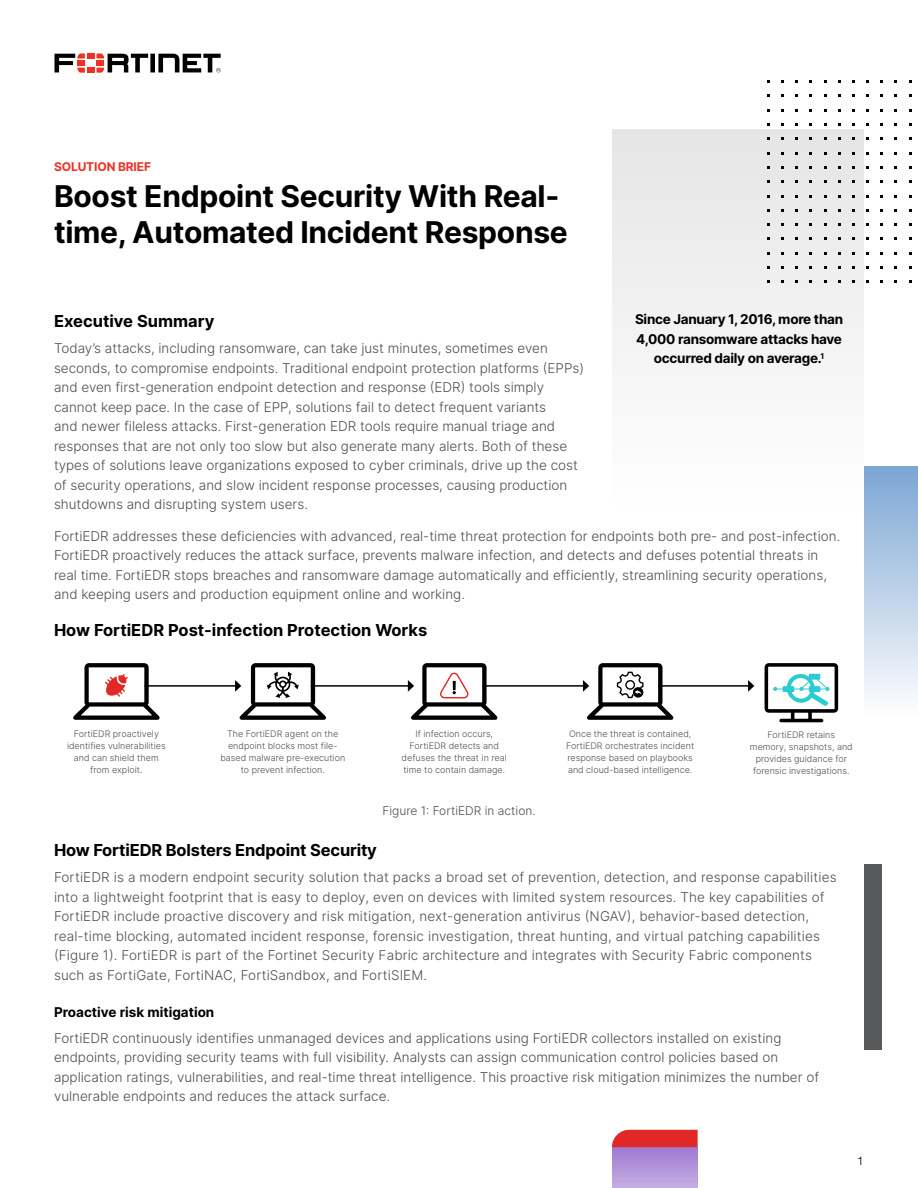
<style>
.page{position:relative;width:918px;height:1188px;background:#fff}
.page>*{position:absolute;margin:0;border:0;box-sizing:border-box;transform-origin:0 0}
.t1{font:700 30px/36px "Inter";letter-spacing:-.01em;color:#000}
.t2{font:700 16.5px "Inter";color:#000}
.t3{font:300 13.5px/19.5px "Inter";color:#4d4d4f}
.t4{font:700 13.5px/19.5px "Inter";letter-spacing:-.02em;color:#000;text-align:center}
.t5{font:700 13.5px "Inter";color:#000}
.t6{font:300 12px "Inter";color:#4d4d4f}
.t7{font:700 12px "Inter";letter-spacing:-.01em;color:#ee3124}
.t8{font:300 12px "Helvetica Neue LT Pro";color:#000}
.t9{font:300 9px/12px "Inter";color:#4d4d4f;text-align:center}
</style>
<div class="page">
<svg style="left:55px;top:53px;width:166px;height:20px"></svg>
<div style="left:612px;top:130px;width:252px;height:380px;background:#f2f2f2"></div>
<hr style="left:483px;top:685px;width:101px;height:2px;background:#000">
<hr style="left:658px;top:685px;width:91px;height:2px;background:#000">
<svg style="left:748px;top:680px;width:6px;height:12px"></svg>
<hr style="left:311px;top:685px;width:98px;height:2px;background:#000">
<hr style="left:144px;top:685px;width:92px;height:2px;background:#000">
<svg style="left:235px;top:663px;width:91px;height:57px"></svg>
<svg style="left:73px;top:663px;width:87px;height:57px"></svg>
<svg style="left:765px;top:663px;width:73px;height:59px"></svg>
<svg style="left:408px;top:663px;width:90px;height:57px"></svg>
<svg style="left:583px;top:663px;width:91px;height:57px"></svg>
<div style="left:864px;top:864px;width:17px;height:185px;background:#58595b"></div>
<div style="left:864px;top:467px;width:54px;height:248px;background:linear-gradient(to bottom,#7ca6d3,#fdfdfe)"></div>
<div style="left:612px;top:1147px;width:86px;height:41px;background:linear-gradient(to bottom,#9f78d1,#c5aee3)"></div>
<svg style="left:612px;top:1130px;width:86px;height:17px"></svg>
<p class="t7" style="left:54px;top:158px;width:99px">SOLUTION BRIEF</p>
<h1 class="t1" style="left:54px;top:177px;width:515px">Boost Endpoint Security With Real&shy;time, Automated Incident Response</h1>
<p class="t2" style="left:54px;top:309px;width:162px">Executive Summary</p>
<p class="t3" style="left:54px;top:338px;width:532px">Today’s attacks, including ransomware, can take just minutes, sometimes even seconds, to compromise endpoints. Traditional endpoint protection platforms (EPPs) and even first-generation endpoint detection and response (EDR) tools simply cannot keep pace. In the case of EPP, solutions fail to detect frequent variants<br>and newer fileless attacks. First-generation EDR tools require manual triage and responses that are not only too slow but also generate many alerts. Both of these types of solutions leave organizations exposed to cyber criminals, drive up the cost of security operations, and slow incident response processes, causing production shutdowns and disrupting system users.</p>
<p class="t4" style="left:635px;top:309px;width:210px">Since January 1, 2016, more than<br>4,000 ransomware attacks have occurred daily on average.<sup>1</sup></p>
<p class="t3" style="left:54px;top:526px;width:788px">FortiEDR addresses these deficiencies with advanced, real-time threat protection for endpoints both pre- and post-infection.<br>FortiEDR proactively reduces the attack surface, prevents malware infection, and detects and defuses potential threats in real time. FortiEDR stops breaches and ransomware damage automatically and efficiently, streamlining security operations, and keeping users and production equipment online and working.</p>
<p class="t2" style="left:54px;top:618px;width:375px">How FortiEDR Post-infection Protection Works</p>
<p class="t9" style="left:220px;top:727px;width:126px">The FortiEDR agent on the endpoint blocks most file&shy;based malware pre-execution to prevent infection.</p>
<p class="t9" style="left:402px;top:727px;width:107px">If infection occurs,<br>FortiEDR detects and defuses the threat in real time to contain damage.</p>
<p class="t9" style="left:67px;top:727px;width:100px">FortiEDR proactively identifies vulnerabilities and can shield them from exploit.</p>
<p class="t9" style="left:566px;top:727px;width:130px">Once the threat is contained,<br>FortiEDR orchestrates incident response based on playbooks and cloud-based intelligence.</p>
<p class="t9" style="left:750px;top:728px;width:104px">FortiEDR retains memory, snapshots, and provides guidance for forensic investigations.</p>
<p class="t6" style="left:382px;top:802px;width:155px">Figure 1: FortiEDR in action.</p>
<p class="t2" style="left:54px;top:838px;width:324px">How FortiEDR Bolsters Endpoint Security</p>
<p class="t3" style="left:54px;top:868px;width:784px">FortiEDR is a modern endpoint security solution that packs a broad set of prevention, detection, and response capabilities into a lightweight footprint that is easy to deploy, even on devices with limited system resources. The key capabilities of FortiEDR include proactive discovery and risk mitigation, next-generation antivirus (NGAV), behavior-based detection, real-time blocking, automated incident response, forensic investigation, threat hunting, and virtual patching capabilities (Figure 1). FortiEDR is part of the Fortinet Security Fabric architecture and integrates with Security Fabric components such as FortiGate, FortiNAC, FortiSandbox, and FortiSIEM.</p>
<p class="t5" style="left:54px;top:1002px;width:162px">Proactive risk mitigation</p>
<p class="t3" style="left:54px;top:1028px;width:767px">FortiEDR continuously identifies unmanaged devices and applications using FortiEDR collectors installed on existing endpoints, providing security teams with full visibility. Analysts can assign communication control policies based on application ratings, vulnerabilities, and real-time threat intelligence. This proactive risk mitigation minimizes the number of vulnerable endpoints and reduces the attack surface.</p>
<p class="t8" style="left:857px;top:1154px;width:8px">1</p>
</div>
